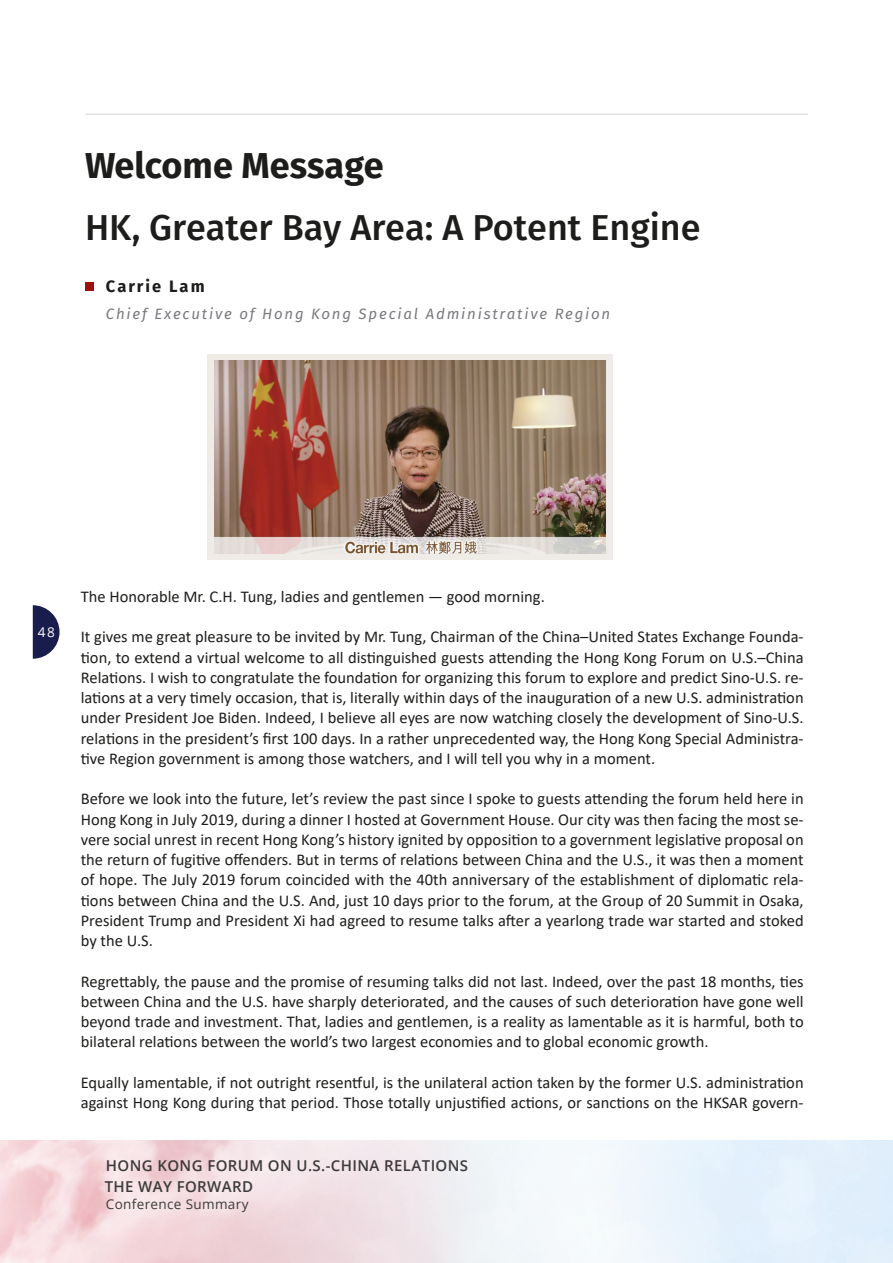
<style>
.page{position:relative;width:893px;height:1263px;background:#fff}
.page>*{position:absolute;margin:0;border:0;box-sizing:border-box;transform-origin:0 0}
.t1{font:500 36px "Fira Sans";color:#1d1d1b}
.t2{font:700 36px "Fira Sans";color:#1d1d1b}
.t3{font:16.5px/20.2px "Calibri";color:#1d1d1b;text-align:justify}
.t4{font:700 16.5px "Fira Sans";letter-spacing:.12em;color:#1d1d1b}
.t5{font:italic 15px "Fira Sans";letter-spacing:.12em;color:#79797e}
.t6{font:600 15px/21px "Open Sans";letter-spacing:.025em;color:#3c3a3a}
.t7{font:13.5px "Open Sans";letter-spacing:.025em;color:#3c3a3a}
.t8{font:13.5px "Open Sans";color:#fff}
</style>
<div class="page">
<img style="left:207px;top:354px;width:405px;height:206px">
<img style="left:215px;top:361px;width:390px;height:192px">
<svg style="left:33px;top:605px;width:27px;height:54px"></svg>
<hr style="left:85px;top:114px;width:723px;height:1px;background:#d4d3d5">
<div style="left:85px;top:283px;width:9px;height:8px;background:#9f0f12"></div>
<h1 class="t2" style="left:85px;top:140px;width:300px">Welcome Message</h1>
<h1 class="t1" style="left:85px;top:202px;width:617px">HK, Greater Bay Area: A Potent Engine</h1>
<p class="t4" style="left:106px;top:275px;width:100px">Carrie Lam</p>
<p class="t5" style="left:106px;top:303px;width:506px">Chief Executive of Hong Kong Special Administrative Region</p>
<p class="t8" style="left:38px;top:623px;width:19px">48</p>
<p class="t3" style="left:81px;top:586px;width:466px">The Honorable Mr. C.H. Tung, ladies and gentlemen — good morning.</p>
<p class="t3" style="left:81px;top:626px;width:724px">It gives me great pleasure to be invited by Mr. Tung, Chairman of the China–United States Exchange Founda&shy;tion, to extend a virtual welcome to all distinguished guests attending the Hong Kong Forum on U.S.–China Relations. I wish to congratulate the foundation for organizing this forum to explore and predict Sino-U.S. re&shy;lations at a very timely occasion, that is, literally within days of the inauguration of a new U.S. administration under President Joe Biden. Indeed, I believe all eyes are now watching closely the development of Sino-U.S. relations in the president’s first 100 days. In a rather unprecedented way, the Hong Kong Special Administra&shy;tive Region government is among those watchers, and I will tell you why in a moment.</p>
<p class="t3" style="left:81px;top:788px;width:724px">Before we look into the future, let’s review the past since I spoke to guests attending the forum held here in Hong Kong in July 2019, during a dinner I hosted at Government House. Our city was then facing the most se&shy;vere social unrest in recent Hong Kong’s history ignited by opposition to a government legislative proposal on the return of fugitive offenders. But in terms of relations between China and the U.S., it was then a moment of hope. The July 2019 forum coincided with the 40th anniversary of the establishment of diplomatic rela&shy;tions between China and the U.S. And, just 10 days prior to the forum, at the Group of 20 Summit in Osaka, President Trump and President Xi had agreed to resume talks after a yearlong trade war started and stoked by the U.S.</p>
<p class="t3" style="left:81px;top:970px;width:724px">Regrettably, the pause and the promise of resuming talks did not last. Indeed, over the past 18 months, ties between China and the U.S. have sharply deteriorated, and the causes of such deterioration have gone well beyond trade and investment. That, ladies and gentlemen, is a reality as lamentable as it is harmful, both to bilateral relations between the world’s two largest economies and to global economic growth.</p>
<p class="t3" style="left:81px;top:1072px;width:724px">Equally lamentable, if not outright resentful, is the unilateral action taken by the former U.S. administration against Hong Kong during that period. Those totally unjustified actions, or sanctions on the HKSAR govern-</p>
<p class="t6" style="left:105px;top:1155px;width:365px">HONG KONG FORUM ON U.S.-CHINA RELATIONS<br>THE WAY FORWARD</p>
<p class="t7" style="left:106px;top:1195px;width:144px">Conference Summary</p>
</div>
